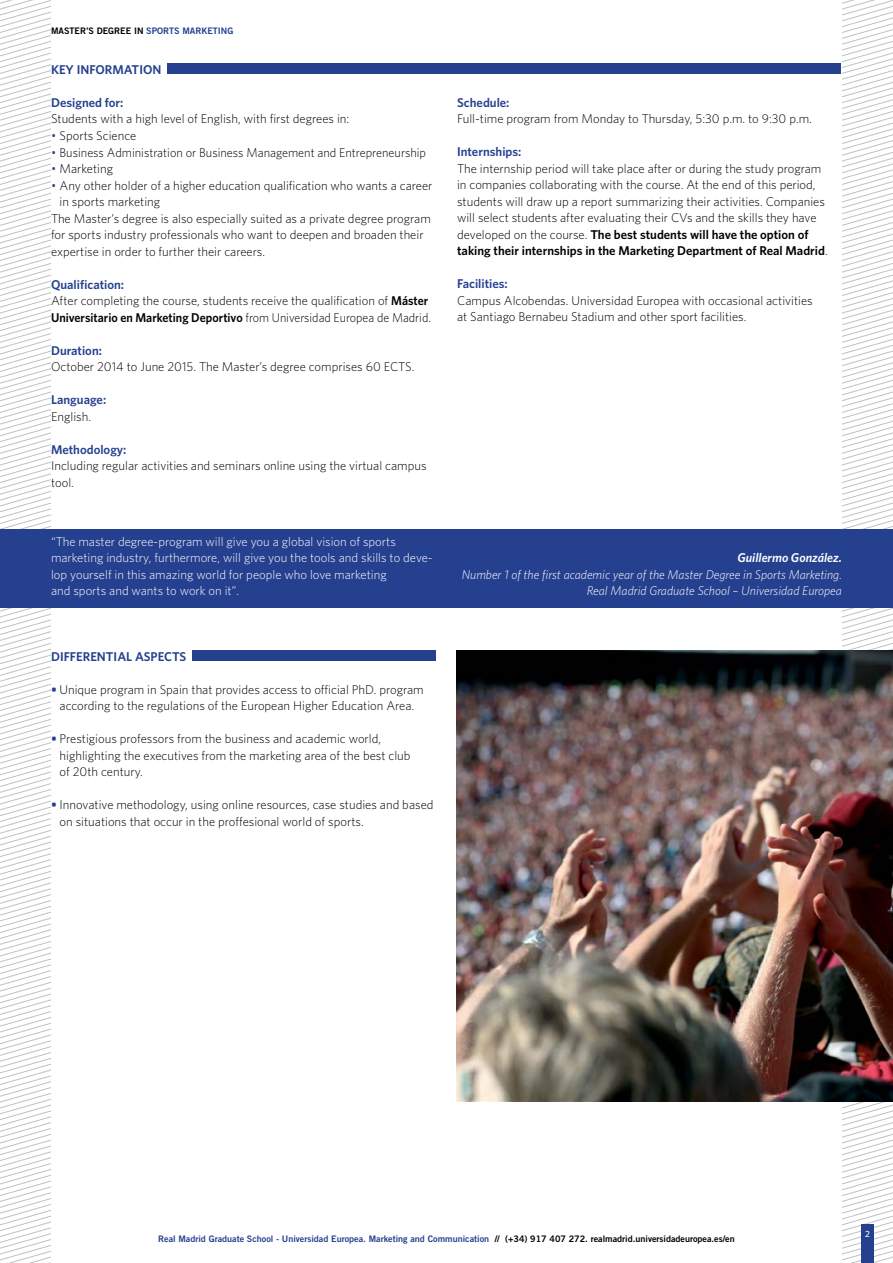
<style>
.page{position:relative;width:893px;height:1263px;background:#fff}
.page>*{position:absolute;margin:0;border:0;box-sizing:border-box;transform-origin:0 0}
.t1{font:300 12.75px/16.5px "Whitney";color:#000}
.t2{font:300 12.75px/16.5px "Whitney";color:#fff}
.t3{font:600 12.75px "Whitney";color:#25408f}
.t4{font:italic 300 12.75px/16.5px "Whitney";color:#fff;text-align:right}
.t5{font:italic 600 12.75px "Whitney";color:#fff}
.t6{font:9px "Trade Gothic LT Bold Two";color:#25408f}
.t7{font:9px "Trade Gothic LT Bold Two";color:#000}
.t8{font:500 9px "Whitney";color:#fff}
.s1{color:#25408f}
.s2{font-weight:600;color:#25408f}
.s3{font-weight:600}
.s4{color:#000}
</style>
<div class="page">
<svg style="left:0;top:0;width:51px;height:1263px"></svg>
<svg style="left:842px;top:0;width:51px;height:1263px"></svg>
<div style="left:861px;top:1225px;width:13px;height:38px;background:#25408f"></div>
<div style="left:167px;top:64px;width:674px;height:10px;background:#25408f"></div>
<div style="left:192px;top:650px;width:244px;height:11px;background:#25408f"></div>
<div style="left:0;top:529px;width:893px;height:79px;background:#25408f"></div>
<img style="left:457px;top:650px;width:436px;height:451px">
<p class="t7" style="left:51px;top:25px;width:184px">MASTER’S DEGREE IN <span class="s1">SPORTS MARKETING</span></p>
<p class="t3" style="left:51px;top:61px;width:112px">KEY INFORMATION</p>
<p class="t3" style="left:51px;top:94px;width:74px">Designed for:</p>
<p class="t1" style="left:51px;top:110px;width:300px">Students with a high level of English, with first degrees in:</p>
<p class="t1" style="left:51px;top:127px;width:87px"><span class="s1">•</span> Sports Science</p>
<p class="t1" style="left:51px;top:143px;width:377px"><span class="s1">•</span> Business Administration or Business Management and Entrepreneurship</p>
<p class="t1" style="left:51px;top:160px;width:64px"><span class="s1">•</span> Marketing</p>
<p class="t1" style="left:51px;top:176px;width:383px"><span class="s1">•</span> Any other holder of a higher education qualification who wants a career</p>
<p class="t1" style="left:60px;top:193px;width:102px">in sports marketing</p>
<p class="t1" style="left:51px;top:209px;width:381px">The Master’s degree is also especially suited as a private degree program</p>
<p class="t1" style="left:51px;top:226px;width:374px">for sports industry professionals who want to deepen and broaden their</p>
<p class="t1" style="left:51px;top:242px;width:216px">expertise in order to further their careers.</p>
<p class="t1" style="left:51px;top:275px;width:381px"><span class="s2">Qualification:<br></span>After completing the course, students receive the qualification of <span class="s3">Máster<br>Universitario en Marketing Deportivo</span> from Universidad Europea de Madrid.</p>
<p class="t3" style="left:51px;top:342px;width:53px">Duration:</p>
<p class="t1" style="left:51px;top:358px;width:365px">October 2014 to June 2015. The Master’s degree comprises 60 ECTS.</p>
<p class="t3" style="left:51px;top:391px;width:57px">Language:</p>
<p class="t1" style="left:51px;top:407px;width:42px">English.</p>
<p class="t3" style="left:51px;top:441px;width:77px">Methodology:</p>
<p class="t1" style="left:51px;top:457px;width:377px">Including regular activities and seminars online using the virtual campus tool.</p>
<p class="t2" style="left:51px;top:533px;width:383px">“The master degree-program will give you a global vision of sports marketing industry, furthermore, will give you the tools and skills to deve&shy;lop yourself in this amazing world for people who love marketing<br>and sports and wants to work on it”.</p>
<p class="t3" style="left:51px;top:648px;width:137px">DIFFERENTIAL ASPECTS</p>
<p class="t1" style="left:51px;top:681px;width:374px;text-align:center"><span class="s2">•</span> Unique program in Spain that provides access to official PhD. program according to the regulations of the European Higher Education Area.</p>
<p class="t1" style="left:60px;top:730px;width:353px;text-indent:-9px"><span class="s2">•</span> Prestigious professors from the business and academic world, highlighting the executives from the marketing area of the best club of 20th century.</p>
<p class="t1" style="left:60px;top:796px;width:375px;text-indent:-9px"><span class="s2">•</span> Innovative methodology, using online resources, case studies and based on situations that occur in the proffesional world of sports.</p>
<p class="t3" style="left:457px;top:94px;width:54px">Schedule:</p>
<p class="t1" style="left:457px;top:110px;width:356px">Full-time program from Monday to Thursday, 5:30 p.m. to 9:30 p.m.</p>
<p class="t3" style="left:457px;top:144px;width:66px">Internships:</p>
<p class="t1" style="left:457px;top:160px;width:372px">The internship period will take place after or during the study program in companies collaborating with the course. At the end of this period, students will draw up a report summarizing their activities. Companies will select students after evaluating their CVs and the skills they have developed on the course. <span class="s3">The best students will have the option of taking their internships in the Marketing Department of Real Madrid</span>.</p>
<p class="t3" style="left:457px;top:276px;width:52px">Facilities:</p>
<p class="t1" style="left:457px;top:292px;width:357px">Campus Alcobendas. Universidad Europea with occasional activities at Santiago Bernabeu Stadium and other sport facilities.</p>
<p class="t5" style="left:737px;top:549px;width:106px">Guillermo González.</p>
<p class="t4" style="left:462px;top:566px;width:382px">Number 1 of the first academic year of the Master Degree in Sports Marketing.<br>Real Madrid Graduate School – Universidad Europea</p>
<p class="t6" style="left:158px;top:1233px;width:578px">Real Madrid Graduate School - Universidad Europea. Marketing and Communication <span class="s4">// (+34) 917 407 272. realmadrid.universidadeuropea.es/en</span></p>
<p class="t8" style="left:865px;top:1228px;width:6px">2</p>
</div>
